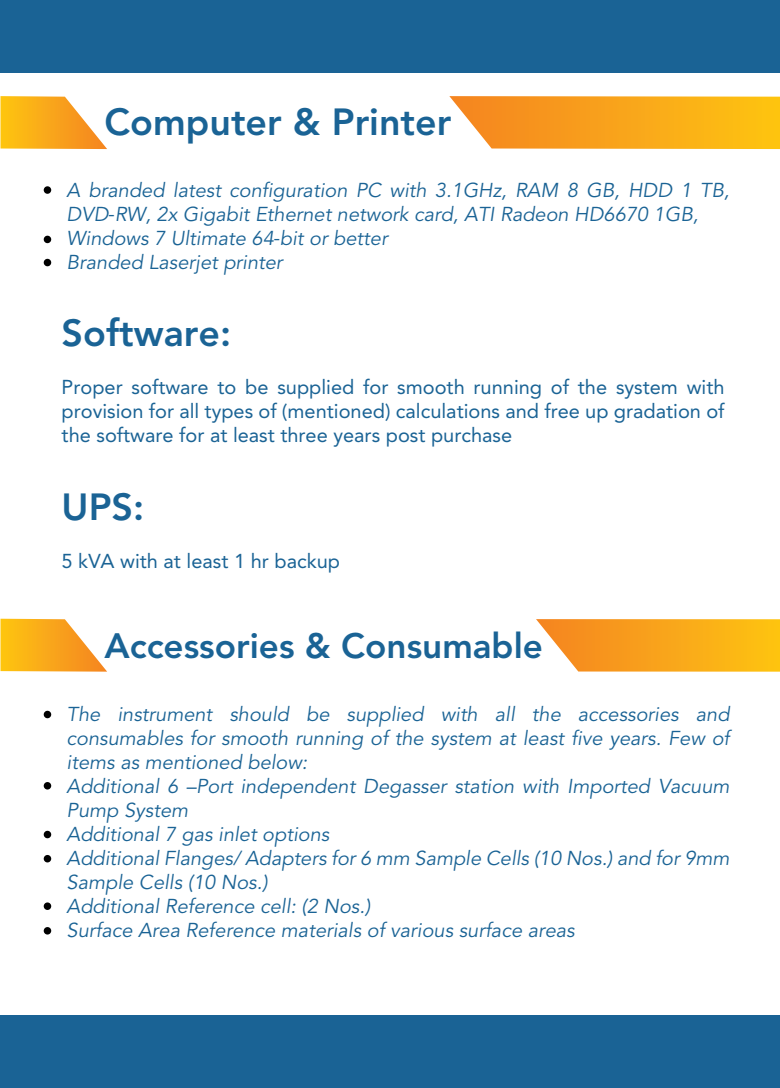
<style>
.page{position:relative;width:780px;height:1088px;background:#fff}
.page>*{position:absolute;margin:0;border:0;box-sizing:border-box;transform-origin:0 0}
.t1{font:800 37.5px "Avenir LT Std";color:#1a6395}
.t2{font:800 35px "Avenir LT Std";color:#1a6395}
.t3{font:italic 20px/24px "Avenir LT Std";color:#1a6395}
.t4{font:20px/24px "Avenir LT Std";color:#1a6395;text-align:justify}
.s1{font-family:"Myriad Pro";font-style:normal}
</style>
<div class="page">
<div style="left:0;top:0;width:780px;height:73px;background:#1a6395"></div>
<div style="left:0;top:1015px;width:780px;height:73px;background:#1a6395"></div>
<svg style="left:0;top:96px;width:107px;height:53px"></svg>
<svg style="left:449px;top:96px;width:331px;height:53px;background:#f9ac2a"></svg>
<div style="left:44px;top:186px;width:7px;height:8px;background:#000;border-radius:50%"></div>
<div style="left:44px;top:259px;width:7px;height:7px;background:#000;border-radius:50%"></div>
<div style="left:44px;top:236px;width:7px;height:7px;background:#000;border-radius:50%"></div>
<div style="left:44px;top:711px;width:7px;height:7px;background:#000;border-radius:50%"></div>
<div style="left:44px;top:782px;width:7px;height:7px;background:#000;border-radius:50%"></div>
<div style="left:44px;top:831px;width:7px;height:7px;background:#000;border-radius:50%"></div>
<div style="left:44px;top:902px;width:7px;height:8px;background:#000;border-radius:50%"></div>
<div style="left:44px;top:927px;width:7px;height:7px;background:#000;border-radius:50%"></div>
<div style="left:44px;top:855px;width:7px;height:7px;background:#000;border-radius:50%"></div>
<svg style="left:0;top:619px;width:107px;height:53px"></svg>
<svg style="left:536px;top:619px;width:244px;height:53px;background:#f9ae2f"></svg>
<h1 class="t1" style="left:105px;top:100px;width:348px">Computer &amp; Printer</h1>
<p class="t3" style="left:67px;top:179px;width:664px">A branded latest configuration PC with 3.1GHz, RAM 8 GB, HDD 1 TB, DVD<span class="s1">‐</span>RW, 2x Gigabit Ethernet network card, ATI Radeon HD6670 1GB, Windows 7 Ultimate 64<span class="s1">‐</span>bit or better<br>Branded Laserjet printer</p>
<h1 class="t1" style="left:62px;top:311px;width:171px">Software:</h1>
<p class="t4" style="left:62px;top:375px;width:664px">Proper software to be supplied for smooth running of the system with provision for all types of (mentioned) calculations and free up gradation of the software for at least three years post purchase</p>
<h1 class="t1" style="left:62px;top:485px;width:84px">UPS:</h1>
<p class="t4" style="left:62px;top:549px;width:280px">5 kVA with at least 1 hr backup</p>
<h2 class="t2" style="left:105px;top:625px;width:440px">Accessories &amp; Consumable</h2>
<p class="t3" style="left:67px;top:703px;width:664px">The instrument should be supplied with all the accessories and consumables for smooth running of the system at least five years. Few of items as mentioned below:<br>Additional 6 –Port independent Degasser station with Imported Vacuum Pump System<br>Additional 7 gas inlet options<br>Additional Flanges/ Adapters for 6 mm Sample Cells (10 Nos.) and for 9mm Sample Cells (10 Nos.)<br>Additional Reference cell: (2 Nos.)<br>Surface Area Reference materials of various surface areas</p>
</div>
